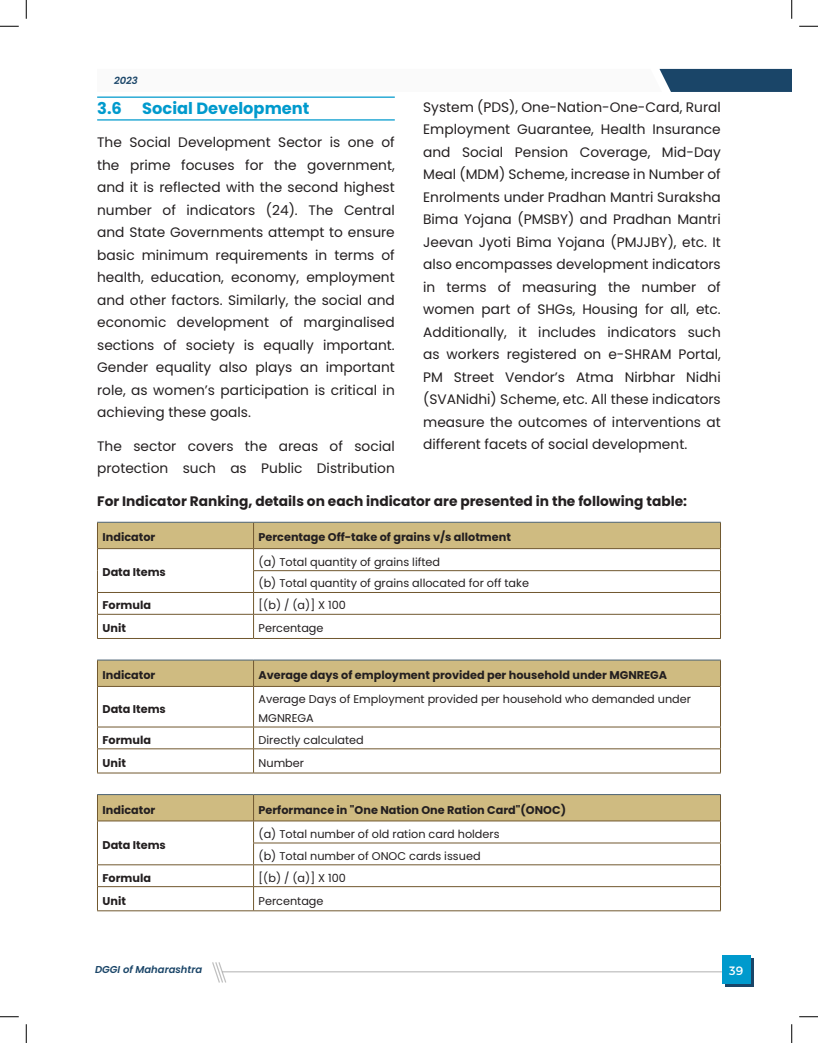
<style>
.page{position:relative;width:818px;height:1043px;background:#fff}
.page>*{position:absolute;margin:0;border:0;box-sizing:border-box;transform-origin:0 0}
.sub_head1{font:700 16.25px "Poppins";color:#009acd}
.t1{font:13.75px/22.5px "Poppins";color:#231f20;text-align:justify}
.t2{font:700 13.75px "Poppins";color:#231f20}
.t3{font:12.12px "Montserrat";color:#fff}
.Table_Text{font:11.25px/18.8px "Poppins";color:#231f20}
.t4{font:700 11.25px "Poppins";color:#231f20}
.t5{font:italic 600 10px "Poppins";color:#1a4568}
</style>
<div class="page">
<hr style="left:222px;top:971px;width:499px;height:1px;background:#808080">
<svg style="left:725px;top:958px;width:28px;height:28px"></svg>
<div style="left:721px;top:955px;width:29px;height:29px;background:#009acd"></div>
<svg style="left:212px;top:962px;width:15px;height:21px"></svg>
<div style="left:659px;top:69px;width:132px;height:23px;background:#1a4568"></div>
<hr style="left:97px;top:119px;width:298px;height:1px;background:#009acd">
<hr style="left:97px;top:96px;width:298px;height:2px;background:#009acd">
<hr style="left:97px;top:638px;width:156px;height:1px;background:#71582f">
<hr style="left:253px;top:638px;width:467px;height:1px;background:#71582f">
<svg style="left:97px;top:522px;width:624px;height:116px"></svg>
<hr style="left:97px;top:592px;width:156px;height:1px;background:#71582f">
<svg style="left:253px;top:727px;width:1px;height:45px"></svg>
<hr style="left:97px;top:659px;width:156px;height:1px;background:#4b6274">
<hr style="left:253px;top:659px;width:467px;height:1px;background:#4b6274">
<div style="left:97px;top:660px;width:624px;height:26px;background:#cfbb81"></div>
<hr style="left:253px;top:726px;width:467px;height:1px;background:#71582f">
<hr style="left:97px;top:748px;width:156px;height:1px;background:#71582f">
<svg style="left:97px;top:727px;width:1px;height:45px"></svg>
<hr style="left:253px;top:748px;width:467px;height:1px;background:#71582f">
<svg style="left:720px;top:727px;width:1px;height:45px"></svg>
<hr style="left:97px;top:772px;width:156px;height:1px;background:#71582f">
<hr style="left:253px;top:772px;width:467px;height:1px;background:#71582f">
<hr style="left:253px;top:686px;width:467px;height:1px;background:#71582f">
<hr style="left:720px;top:686px;width:1px;height:40px;background:#71582f">
<hr style="left:97px;top:686px;width:156px;height:1px;background:#71582f">
<hr style="left:97px;top:686px;width:1px;height:40px;background:#71582f">
<hr style="left:253px;top:686px;width:1px;height:40px;background:#71582f">
<hr style="left:97px;top:726px;width:156px;height:1px;background:#71582f">
<hr style="left:97px;top:910px;width:156px;height:1px;background:#71582f">
<hr style="left:253px;top:910px;width:467px;height:1px;background:#71582f">
<svg style="left:97px;top:794px;width:624px;height:116px"></svg>
<hr style="left:97px;top:864px;width:156px;height:1px;background:#71582f">
<svg style="left:0;top:25px;width:19px;height:2px"></svg>
<svg style="left:799px;top:25px;width:19px;height:2px"></svg>
<svg style="left:0;top:1016px;width:19px;height:1px"></svg>
<svg style="left:799px;top:1016px;width:19px;height:1px"></svg>
<svg style="left:25px;top:0;width:2px;height:19px"></svg>
<svg style="left:25px;top:1024px;width:2px;height:18px"></svg>
<svg style="left:791px;top:0;width:1px;height:19px"></svg>
<svg style="left:791px;top:1024px;width:1px;height:18px"></svg>
<p class="t5" style="left:114px;top:74px;width:25px">2023</p>
<p class="sub_head1" style="left:97px;top:99px;width:214px">3.6 Social Development</p>
<p class="t1" style="left:97px;top:131px;width:299px">The Social Development Sector is one of the prime focuses for the government, and it is reflected with the second highest number of indicators (24). The Central and State Governments attempt to ensure basic minimum requirements in terms of health, education, economy, employment and other factors. Similarly, the social and economic development of marginalised sections of society is equally important.<br>Gender equality also plays an important role, as women’s participation is critical in achieving these goals.</p>
<p class="t1" style="left:97px;top:434px;width:299px">The sector covers the areas of social protection such as Public Distribution</p>
<p class="t1" style="left:423px;top:95px;width:299px">System (PDS), One-Nation-One-Card, Rural Employment Guarantee, Health Insurance and Social Pension Coverage, Mid-Day Meal (MDM) Scheme, increase in Number of Enrolments under Pradhan Mantri Suraksha Bima Yojana (PMSBY) and Pradhan Mantri Jeevan Jyoti Bima Yojana (PMJJBY), etc. It also encompasses development indicators in terms of measuring the number of women part of SHGs, Housing for all, etc.<br>Additionally, it includes indicators such as workers registered on e-SHRAM Portal, PM Street Vendor’s Atma Nirbhar Nidhi (SVANidhi) Scheme, etc. All these indicators measure the outcomes of interventions at different facets of social development.</p>
<p class="t2" style="left:97px;top:493px;width:591px">For Indicator Ranking, details on each indicator are presented in the following table:</p>
<p class="t4" style="left:102px;top:531px;width:54px">Indicator</p>
<p class="t4" style="left:258px;top:531px;width:254px">Percentage Off-take of grains v/s allotment</p>
<p class="t4" style="left:102px;top:566px;width:65px">Data Items</p>
<p class="Table_Text" style="left:258px;top:552px;width:183px">(a) Total quantity of grains lifted</p>
<p class="Table_Text" style="left:258px;top:574px;width:272px">(b) Total quantity of grains allocated for off take</p>
<p class="t4" style="left:102px;top:599px;width:50px">Formula</p>
<p class="Table_Text" style="left:258px;top:596px;width:89px">[(b) / (a)] X 100</p>
<p class="t4" style="left:102px;top:622px;width:25px">Unit</p>
<p class="Table_Text" style="left:258px;top:619px;width:66px">Percentage</p>
<p class="t4" style="left:102px;top:668px;width:54px">Indicator</p>
<p class="t4" style="left:258px;top:668px;width:410px">Average days of employment provided per household under MGNREGA</p>
<p class="t4" style="left:102px;top:702px;width:65px">Data Items</p>
<p class="Table_Text" style="left:258px;top:690px;width:434px">Average Days of Employment provided per household who demanded under<br>MGNREGA</p>
<p class="t4" style="left:102px;top:733px;width:50px">Formula</p>
<p class="Table_Text" style="left:258px;top:730px;width:107px">Directly calculated</p>
<p class="t4" style="left:102px;top:756px;width:25px">Unit</p>
<p class="Table_Text" style="left:258px;top:753px;width:47px">Number</p>
<p class="t4" style="left:102px;top:803px;width:54px">Indicator</p>
<p class="t4" style="left:258px;top:803px;width:309px">Performance in "One Nation One Ration Card"(ONOC)</p>
<p class="t4" style="left:102px;top:838px;width:65px">Data Items</p>
<p class="Table_Text" style="left:258px;top:824px;width:242px">(a) Total number of old ration card holders</p>
<p class="Table_Text" style="left:258px;top:846px;width:223px">(b) Total number of ONOC cards issued</p>
<p class="t4" style="left:102px;top:871px;width:50px">Formula</p>
<p class="Table_Text" style="left:258px;top:868px;width:89px">[(b) / (a)] X 100</p>
<p class="t4" style="left:102px;top:894px;width:25px">Unit</p>
<p class="Table_Text" style="left:258px;top:891px;width:66px">Percentage</p>
<p class="t5" style="left:95px;top:963px;width:109px">DGGI of Maharashtra</p>
<p class="t3" style="left:729px;top:962px;width:15px">39</p>
</div>
